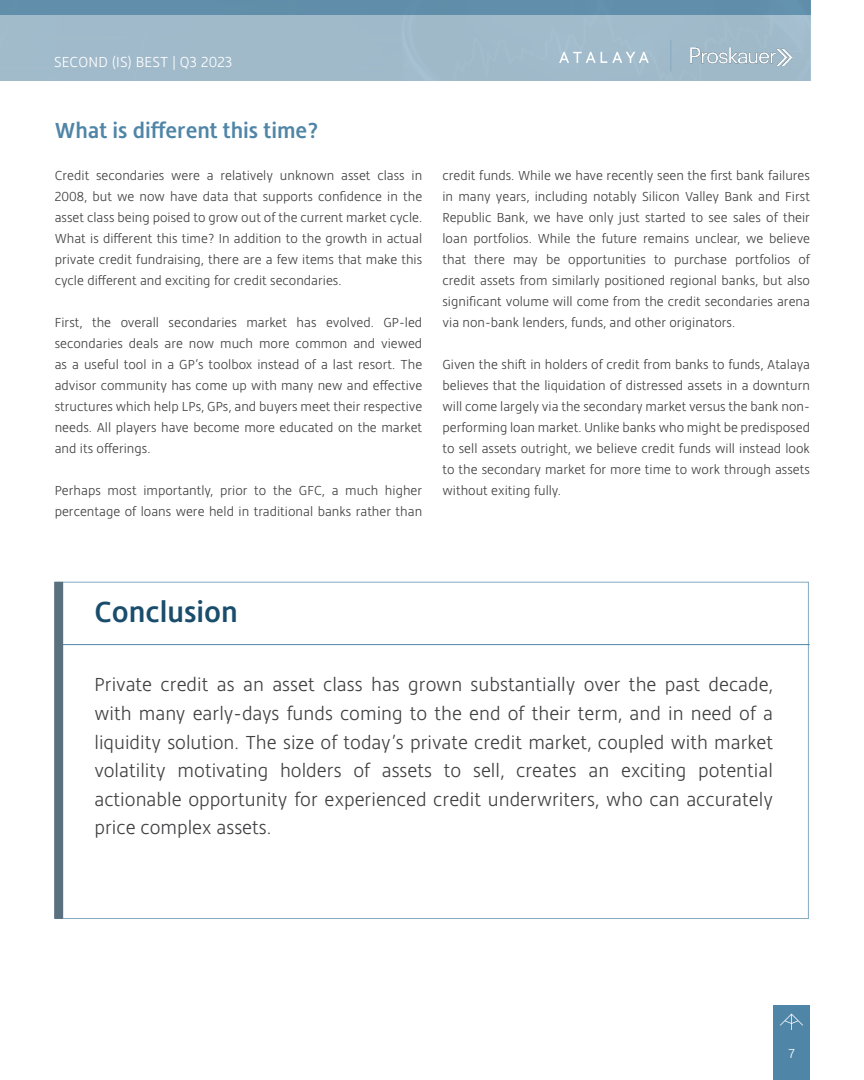
<style>
.page{position:relative;width:864px;height:1080px;background:#fff}
.page>*{position:absolute;margin:0;border:0;box-sizing:border-box;transform-origin:0 0}
.t1{font:500 30px "Hedley New";color:#1a4d6c}
.t2{font:500 22.5px "Hedley New";color:#4f85a7}
.t3{font:300 19.5px/28.5px "Hedley New";color:#414042;text-align:justify}
.t4{font:300 15px "Hedley New";letter-spacing:.01em;color:#fff}
.t5{font:300 13.5px/21px "Hedley New";color:#414042;text-align:justify}
.t6{font:300 13.5px "Hedley New";color:#fff}
</style>
<div class="page">
<div style="left:773px;top:1005px;width:37px;height:75px;background:#4f85a7"></div>
<svg style="left:780px;top:1014px;width:23px;height:16px"></svg>
<img style="left:0;top:0;width:810px;height:81px">
<hr style="left:55px;top:644px;width:755px;height:1px;background:#4f85a7">
<div style="left:54px;top:582px;width:9px;height:337px;background:#5a707f"></div>
<svg style="left:559px;top:52px;width:90px;height:11px"></svg>
<img style="left:691px;top:47px;width:101px;height:19px">
<hr style="left:670px;top:40px;width:1px;height:31px;background:#84aac1">
<p class="t4" style="left:54px;top:53px;width:180px">SECOND (IS) BEST | Q3 2023</p>
<h2 class="t2" style="left:55px;top:118px;width:266px">What is different this time?</h2>
<p class="t5" style="left:55px;top:165px;width:369px">Credit secondaries were a relatively unknown asset class in 2008, but we now have data that supports confidence in the asset class being poised to grow out of the current market cycle.<br>What is different this time? In addition to the growth in actual private credit fundraising, there are a few items that make this cycle different and exciting for credit secondaries.</p>
<p class="t5" style="left:55px;top:312px;width:369px">First, the overall secondaries market has evolved. GP-led secondaries deals are now much more common and viewed as a useful tool in a GP’s toolbox instead of a last resort. The advisor community has come up with many new and effective structures which help LPs, GPs, and buyers meet their respective needs. All players have become more educated on the market and its offerings.</p>
<p class="t5" style="left:55px;top:480px;width:369px">Perhaps most importantly, prior to the GFC, a much higher percentage of loans were held in traditional banks rather than</p>
<p class="t5" style="left:442px;top:165px;width:369px">credit funds. While we have recently seen the first bank failures in many years, including notably Silicon Valley Bank and First Republic Bank, we have only just started to see sales of their loan portfolios. While the future remains unclear, we believe that there may be opportunities to purchase portfolios of credit assets from similarly positioned regional banks, but also significant volume will come from the credit secondaries arena via non-bank lenders, funds, and other originators.</p>
<p class="t5" style="left:442px;top:354px;width:369px">Given the shift in holders of credit from banks to funds, Atalaya believes that the liquidation of distressed assets in a downturn will come largely via the secondary market versus the bank non&shy;performing loan market. Unlike banks who might be predisposed to sell assets outright, we believe credit funds will instead look to the secondary market for more time to work through assets without exiting fully.</p>
<h1 class="t1" style="left:94px;top:595px;width:145px">Conclusion</h1>
<p class="t3" style="left:94px;top:670px;width:680px">Private credit as an asset class has grown substantially over the past decade, with many early-days funds coming to the end of their term, and in need of a liquidity solution. The size of today’s private credit market, coupled with market volatility motivating holders of assets to sell, creates an exciting potential actionable opportunity for experienced credit underwriters, who can accurately price complex assets.</p>
<p class="t6" style="left:788px;top:1046px;width:8px">7</p>
</div>
